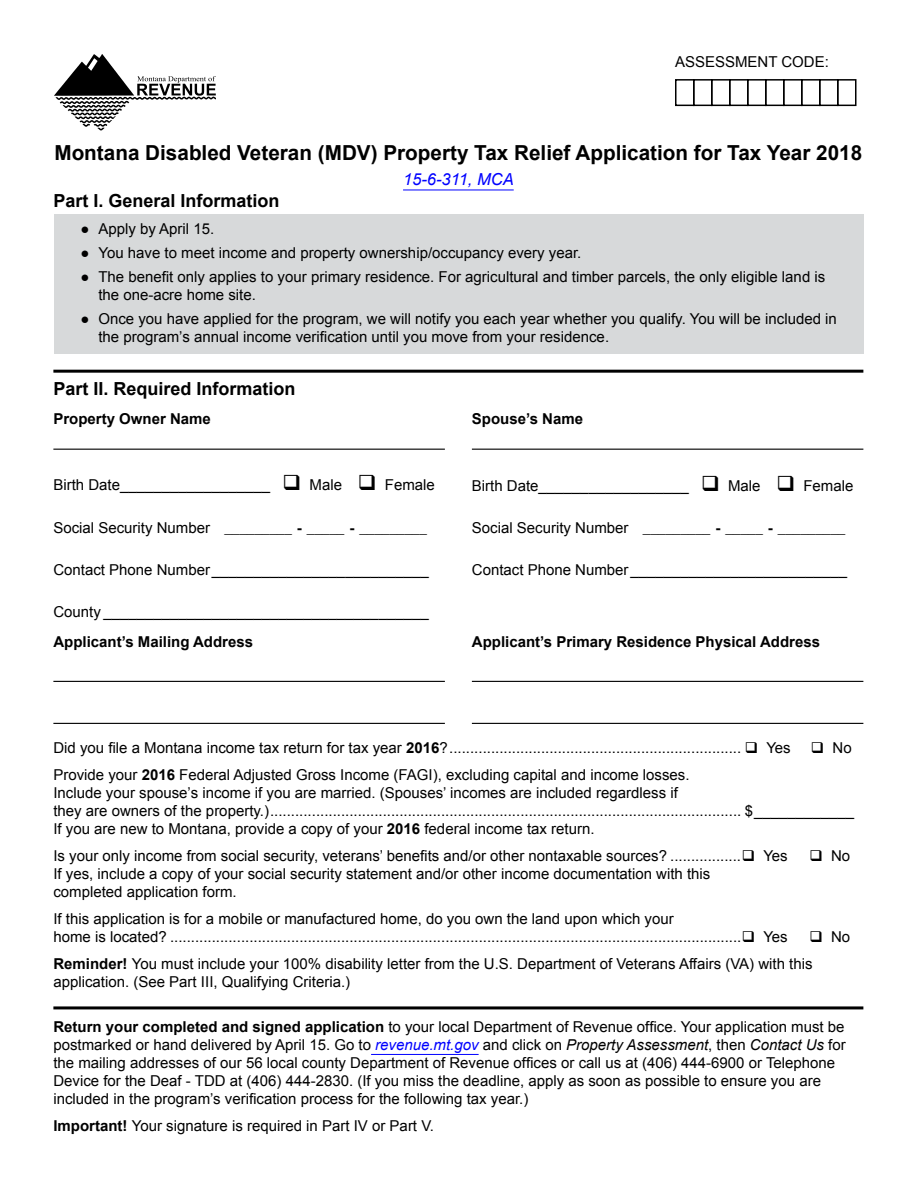
<style>
.page{position:relative;width:918px;height:1188px;background:#fff}
.page>*{position:absolute;margin:0;border:0;box-sizing:border-box;transform-origin:0 0}
.t1{font:700 20.7px "Arial";color:#000}
.t2{font:700 18px "Arial";color:#000}
.t3{font:italic 16.5px "Arial";color:#00f}
.t4{font:15px/18px "Arial";color:#000}
.t5{font:700 15px "Arial";color:#000}
.t6{font:900 15px "Arial";color:#000}
.s1{font-weight:400}
.s2{font-weight:700}
.s3{font-style:italic;color:#00f}
.s4{font-style:italic}
</style>
<div class="page">
<div style="left:54px;top:214px;width:810px;height:139px;background:#d7d9da"></div>
<hr style="left:403px;top:190px;width:111px;height:1px;background:#00f">
<hr style="left:53px;top:370px;width:810px;height:3px;background:#000">
<hr style="left:53px;top:449px;width:392px;height:1px;background:#000">
<hr style="left:472px;top:449px;width:391px;height:1px;background:#000">
<hr style="left:53px;top:681px;width:392px;height:1px;background:#000">
<hr style="left:53px;top:723px;width:392px;height:1px;background:#000">
<hr style="left:472px;top:681px;width:391px;height:1px;background:#000">
<hr style="left:472px;top:723px;width:391px;height:1px;background:#000">
<hr style="left:53px;top:1006px;width:810px;height:3px;background:#000">
<hr style="left:371px;top:1054px;width:108px;height:1px;background:#00f">
<svg style="left:54px;top:54px;width:162px;height:76px"></svg>
<div style="left:675px;top:79px;width:19px;height:27px;border:2px solid #000"></div>
<div style="left:693px;top:79px;width:19px;height:27px;border:2px solid #000"></div>
<div style="left:711px;top:79px;width:19px;height:27px;border:2px solid #000"></div>
<div style="left:729px;top:79px;width:19px;height:27px;border:2px solid #000"></div>
<div style="left:747px;top:79px;width:19px;height:27px;border:2px solid #000"></div>
<div style="left:765px;top:79px;width:19px;height:27px;border:2px solid #000"></div>
<div style="left:783px;top:79px;width:19px;height:27px;border:2px solid #000"></div>
<div style="left:801px;top:79px;width:19px;height:27px;border:2px solid #000"></div>
<div style="left:819px;top:79px;width:19px;height:27px;border:2px solid #000"></div>
<div style="left:837px;top:79px;width:19px;height:27px;border:2px solid #000"></div>
<p class="t4" style="left:675px;top:53px;width:155px">ASSESSMENT CODE:</p>
<h1 class="t1" style="left:54px;top:139px;width:809px">Montana Disabled Veteran (MDV) Property Tax Relief Application for Tax Year 2018</h1>
<p class="t3" style="left:403px;top:169px;width:112px">15-6-311, MCA</p>
<p class="t2" style="left:53px;top:189px;width:228px">Part I. General Information</p>
<p class="t4" style="left:80px;top:220px;width:135px">● Apply by April 15.</p>
<p class="t4" style="left:80px;top:244px;width:503px">● You have to meet income and property ownership/occupancy every year.</p>
<p class="t4" style="left:98px;top:268px;width:728px;text-indent:-18px">● The benefit only applies to your primary residence. For agricultural and timber parcels, the only eligible land is the one-acre home site.</p>
<p class="t4" style="left:98px;top:310px;width:740px;text-indent:-18px">● Once you have applied for the program, we will notify you each year whether you qualify. You will be included in the program’s annual income verification until you move from your residence.</p>
<p class="t2" style="left:53px;top:377px;width:244px">Part II. Required Information</p>
<p class="t5" style="left:53px;top:409px;width:159px">Property Owner Name</p>
<p class="t5" style="left:472px;top:409px;width:113px">Spouse’s Name</p>
<p class="t4" style="left:53px;top:476px;width:383px">Birth Date__________________ ❑ Male ❑ Female</p>
<p class="t4" style="left:472px;top:477px;width:383px">Birth Date__________________ ❑ Male ❑ Female</p>
<p class="t6" style="left:53px;top:517px;width:375px"><span class="s1">Social Security Number</span> _________ <span class="s2">-</span> _____ <span class="s2">-</span> _________</p>
<p class="t6" style="left:472px;top:517px;width:375px"><span class="s1">Social Security Number</span> _________ <span class="s2">-</span> _____ <span class="s2">-</span> _________</p>
<p class="t4" style="left:53px;top:561px;width:377px">Contact Phone Number__________________________</p>
<p class="t4" style="left:472px;top:561px;width:377px">Contact Phone Number__________________________</p>
<p class="t4" style="left:53px;top:603px;width:377px">County _______________________________________</p>
<p class="t5" style="left:53px;top:632px;width:201px">Applicant’s Mailing Address</p>
<p class="t5" style="left:472px;top:632px;width:350px">Applicant’s Primary Residence Physical Address</p>
<p class="t4" style="left:53px;top:739px;width:739px">Did you file a Montana income tax return for tax year <span class="s2">2016</span>?...................................................................... ❑ Yes</p>
<p class="t4" style="left:811px;top:739px;width:42px">❑ No</p>
<p class="t4" style="left:53px;top:766px;width:802px">Provide your <span class="s2">2016</span> Federal Adjusted Gross Income (FAGI), excluding capital and income losses.<br>Include your spouse’s income if you are married. (Spouses’ incomes are included regardless if<br>they are owners of the property.)................................................................................................................. $____________ If you are new to Montana, provide a copy of your <span class="s2">2016</span> federal income tax return.</p>
<p class="t4" style="left:53px;top:847px;width:736px">Is your only income from social security, veterans’ benefits and/or other nontaxable sources? .................❑ Yes</p>
<p class="t4" style="left:809px;top:847px;width:42px">❑ No</p>
<p class="t4" style="left:53px;top:865px;width:658px">If yes, include a copy of your social security statement and/or other income documentation with this completed application form.</p>
<p class="t4" style="left:53px;top:910px;width:736px">If this application is for a mobile or manufactured home, do you own the land upon which your<br>home is located? .........................................................................................................................................❑ Yes</p>
<p class="t4" style="left:53px;top:923px;width:798px;line-height:27px;text-indent:756px">❑ No<br><span class="s2">Reminder!</span> You must include your 100% disability letter from the U.S. Department of Veterans Affairs (VA) with this</p>
<p class="t4" style="left:53px;top:973px;width:298px">application. (See Part III, Qualifying Criteria.)</p>
<p class="t4" style="left:53px;top:1018px;width:794px"><span class="s2">Return your completed and signed application</span> to your local Department of Revenue office. Your application must be postmarked or hand delivered by April 15. Go to <span class="s3">revenue.mt.gov</span> and click on <span class="s4">Property Assessment</span>, then <span class="s4">Contact Us</span> for the mailing addresses of our 56 local county Department of Revenue offices or call us at (406) 444-6900 or Telephone Device for the Deaf - TDD at (406) 444-2830. (If you miss the deadline, apply as soon as possible to ensure you are included in the program’s verification process for the following tax year.)</p>
<p class="t4" style="left:53px;top:1117px;width:382px"><span class="s2">Important!</span> Your signature is required in Part IV or Part V.</p>
</div>
